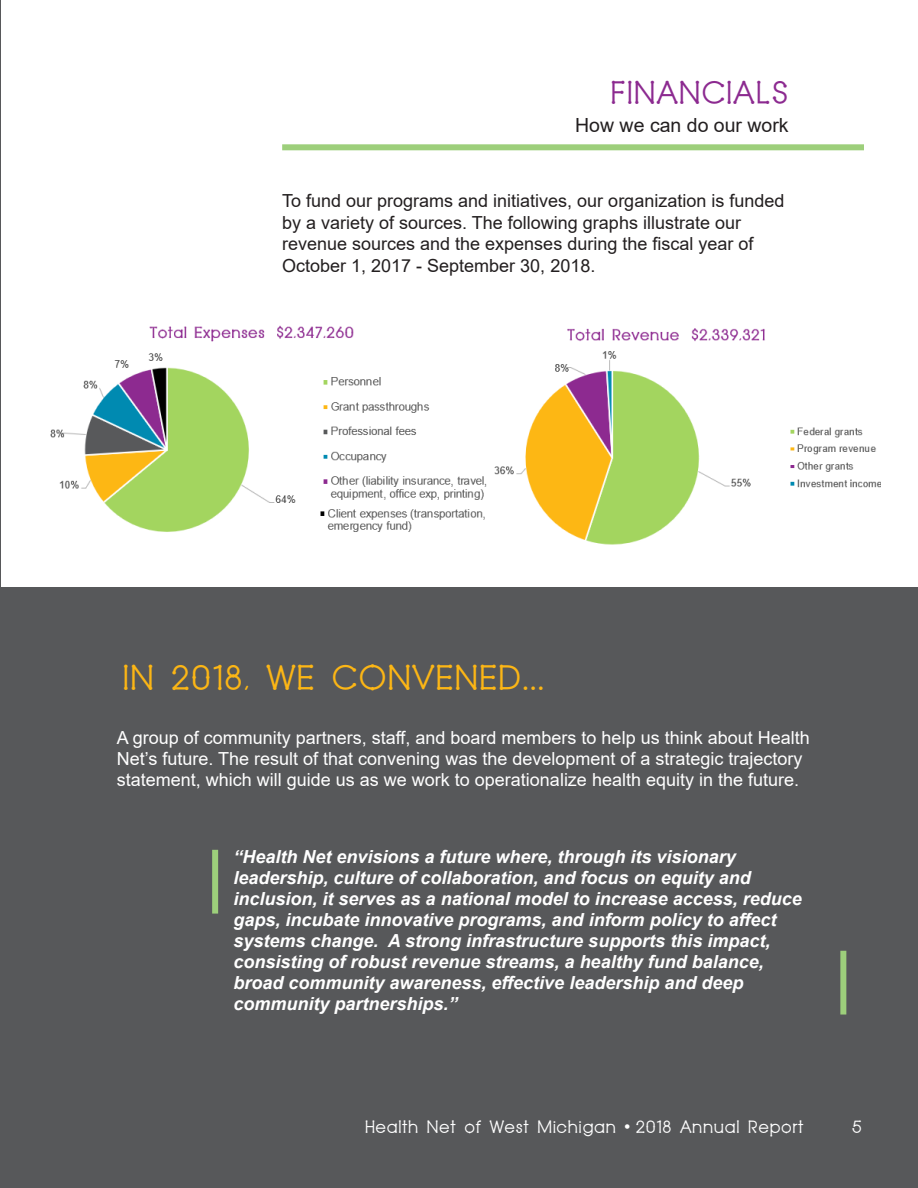
<style>
.page{position:relative;width:918px;height:1188px;background:#fff}
.page>*{position:absolute;margin:0;border:0;box-sizing:border-box;transform-origin:0 0}
.Page_Section_Title{font:36px "HN Bridger";color:#fcb615}
.Page_Section_Title-2{font:33px "HN Bridger";color:#8c2a90}
.Blue_Text_-_Align_Le{font:19.5px "Arial";color:#231f20}
.Page_Body_Text_-_Whi{font:italic 700 18px/21px "Arial";color:#fff}
.Page_Body_Text_-_Whi-2{font:18px/21px "Arial";color:#fff}
.t1{font:18px/21.6px "Arial";color:#231f20}
.t2{font:18px "HN Bridger";color:#fff}
.s1{font-family:"Arial"}
</style>
<div class="page">
<div style="left:0;top:587px;width:918px;height:601px;background:#57585a"></div>
<hr style="left:0;top:0;width:1px;height:587px;background:#57585a">
<div style="left:282px;top:144px;width:582px;height:6px;background:#9dcf7b"></div>
<div style="left:212px;top:850px;width:6px;height:64px;background:#9dcf7b"></div>
<div style="left:840px;top:951px;width:6px;height:64px;background:#9dcf7b"></div>
<img style="left:50px;top:325px;width:437px;height:207px">
<img style="left:494px;top:328px;width:387px;height:217px">
<p class="Page_Section_Title-2" style="left:610px;top:75px;width:180px">FINANCIALS</p>
<p class="Blue_Text_-_Align_Le" style="left:575px;top:112px;width:215px">How we can do our work</p>
<p class="t1" style="left:282px;top:190px;width:504px">To fund our programs and initiatives, our organization is funded by a variety of sources. The following graphs illustrate our revenue sources and the expenses during the fiscal year of October 1, 2017 - September 30, 2018.</p>
<p class="Page_Section_Title" style="left:122px;top:658px;width:424px">IN 2018, WE CONVENED...</p>
<p class="Page_Body_Text_-_Whi-2" style="left:117px;top:727px;width:694px">A group of community partners, staff, and board members to help us think about Health<br>Net’s future. The result of that convening was the development of a strategic trajectory statement, which will guide us as we work to operationalize health equity in the future.</p>
<p class="Page_Body_Text_-_Whi" style="left:234px;top:847px;width:570px">“Health Net envisions a future where, through its visionary leadership, culture of collaboration, and focus on equity and inclusion, it serves as a national model to increase access, reduce gaps, incubate innovative programs, and inform policy to affect systems change. A strong infrastructure supports this impact, consisting of robust revenue streams, a healthy fund balance, broad community awareness, effective leadership and deep community partnerships.”</p>
<p class="t2" style="left:365px;top:1118px;width:440px">Health Net of West Michigan <span class="s1">•</span> 2018 Annual Report</p>
<p class="t2" style="left:852px;top:1118px;width:12px">5</p>
</div>
